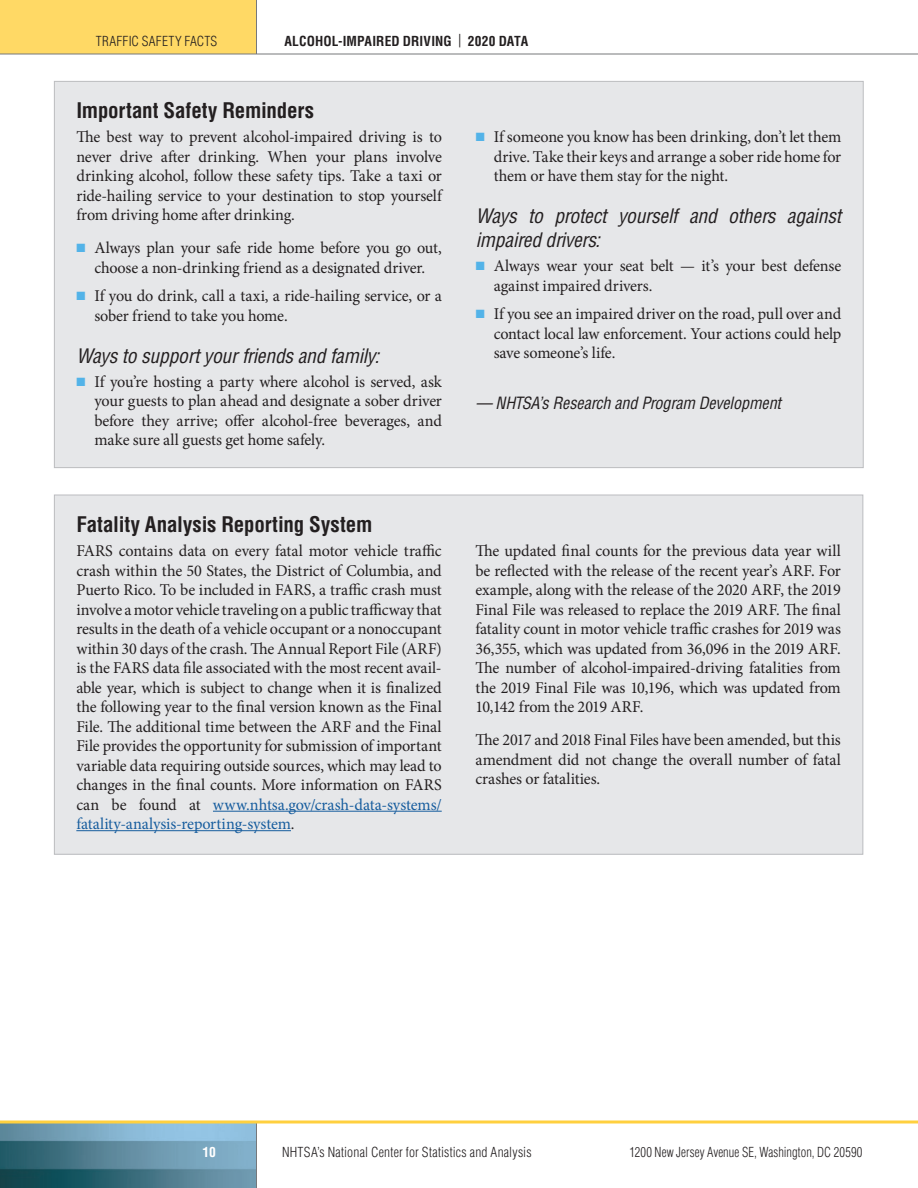
<style>
.page{position:relative;width:918px;height:1188px;background:#fff}
.page>*{position:absolute;margin:0;border:0;box-sizing:border-box;transform-origin:0 0}
.t1{font:700 condensed 21px "Helvetica LT Std";letter-spacing:-.01em;color:#231f20}
.t2{font:italic condensed 19.5px/24px "Helvetica LT Std";letter-spacing:-.01em;color:#231f20}
.Body{font:16.5px/19.5px "Minion Pro";letter-spacing:-.01em;color:#231f20;text-align:justify}
.Body-2{font:italic condensed 16.5px "Helvetica LT Std";letter-spacing:-.01em;color:#231f20}
.t3{font:300 condensed 13.5px "Helvetica LT Std";letter-spacing:.01em;color:#231f20}
.t4{font:300 condensed 13.5px "Helvetica LT Std";letter-spacing:.01em;color:#231f20;scale:.93 1}
.t5{font:700 condensed 13.5px "Helvetica LT Std";letter-spacing:.01em;color:#231f20}
.t6{font:700 condensed 13.5px "Helvetica LT Std";color:#fff}
.s1{font-weight:400}
.s2{color:#53b3e8}
.s3{color:#175d9e}
</style>
<div class="page">
<div style="left:0;top:0;width:257px;height:54px;background:#ffd965"></div>
<img style="left:0;top:1124px;width:256px;height:64px">
<hr style="left:256px;top:1122px;width:1px;height:66px;background:#76787b">
<hr style="left:256px;top:0;width:1px;height:54px;background:#76787b">
<svg style="left:0;top:1120px;width:918px;height:4px;background:#fad86c"></svg>
<hr style="left:0;top:54px;width:918px;height:1px;background:#76787b">
<div style="left:54px;top:81px;width:809px;height:387px;background:#e6e7e9"></div>
<div style="left:54px;top:495px;width:809px;height:359px;background:#e6e7e9"></div>
<hr style="left:213px;top:811px;width:229px;height:1px;background:#175d9e">
<hr style="left:76px;top:830px;width:215px;height:1px;background:#175d9e">
<p class="t3" style="left:96px;top:32px;width:123px">TRAFFIC SAFETY FACTS</p>
<p class="t5" style="left:284px;top:32px;width:245px">ALCOHOL-IMPAIRED DRIVING <span class="s1">|</span> 2020 DATA</p>
<h2 class="t1" style="left:76px;top:98px;width:239px">Important Safety Reminders</h2>
<p class="Body" style="left:76px;top:127px;width:367px">The best way to prevent alcohol-impaired driving is to never drive after drinking. When your plans involve drinking alcohol, follow these safety tips. Take a taxi or ride-hailing service to your destination to stop yourself from driving home after drinking.</p>
<p class="Body" style="left:76px;top:238px;width:367px;text-align:center"><span class="s2">■</span> Always plan your safe ride home before you go out, choose a non-drinking friend as a designated driver.</p>
<p class="Body" style="left:94px;top:286px;width:349px;text-indent:-18px"><span class="s2">■</span> If you do drink, call a taxi, a ride-hailing service, or a sober friend to take you home.</p>
<h3 class="t2" style="left:76px;top:344px;width:305px">Ways to support your friends and family:</h3>
<p class="Body" style="left:94px;top:372px;width:349px;text-indent:-18px"><span class="s2">■</span> If you’re hosting a party where alcohol is served, ask your guests to plan ahead and designate a sober driver before they arrive; offer alcohol-free beverages, and make sure all guests get home safely.</p>
<p class="Body" style="left:494px;top:127px;width:349px;text-indent:-18px"><span class="s2">■</span> If someone you know has been drinking, don’t let them drive. Take their keys and arrange a sober ride home for them or have them stay for the night.</p>
<h3 class="t2" style="left:476px;top:205px;width:367px">Ways to protect yourself and others against impaired drivers:</h3>
<p class="Body" style="left:494px;top:256px;width:349px;text-indent:-18px"><span class="s2">■</span> Always wear your seat belt — it’s your best defense against impaired drivers.</p>
<p class="Body" style="left:494px;top:304px;width:349px;text-indent:-18px"><span class="s2">■</span> If you see an impaired driver on the road, pull over and contact local law enforcement. Your actions could help save someone’s life.</p>
<p class="Body-2" style="left:476px;top:393px;width:307px">— NHTSA’s Research and Program Development</p>
<h2 class="t1" style="left:76px;top:511px;width:298px">Fatality Analysis Reporting System</h2>
<p class="Body" style="left:76px;top:541px;width:367px">FARS contains data on every fatal motor vehicle traffic crash within the 50 States, the District of Columbia, and Puerto Rico. To be included in FARS, a traffic crash must involve a motor vehicle traveling on a public trafficway that results in the death of a vehicle occupant or a nonoccupant within 30 days of the crash. The Annual Report File (ARF) is the FARS data file associated with the most recent avail&shy;able year, which is subject to change when it is finalized the following year to the final version known as the Final File. The additional time between the ARF and the Final File provides the opportunity for submission of important variable data requiring outside sources, which may lead to changes in the final counts. More information on FARS can be found at <span class="s3">www.nhtsa.gov/crash-data-systems/ fatality-analysis-reporting-system</span>.</p>
<p class="Body" style="left:476px;top:541px;width:367px">The updated final counts for the previous data year will be reflected with the release of the recent year’s ARF. For example, along with the release of the 2020 ARF, the 2019<br>Final File was released to replace the 2019 ARF. The final fatality count in motor vehicle traffic crashes for 2019 was 36,355, which was updated from 36,096 in the 2019 ARF.<br>The number of alcohol-impaired-driving fatalities from the 2019 Final File was 10,196, which was updated from 10,142 from the 2019 ARF.</p>
<p class="Body" style="left:476px;top:730px;width:367px">The 2017 and 2018 Final Files have been amended, but this amendment did not change the overall number of fatal crashes or fatalities.</p>
<p class="t6" style="left:202px;top:1144px;width:15px">10</p>
<p class="t3" style="left:282px;top:1144px;width:251px">NHTSA’s National Center for Statistics and Analysis</p>
<p class="t4" style="left:630px;top:1144px;width:252px">1200 New Jersey Avenue SE, Washington, DC 20590</p>
</div>
